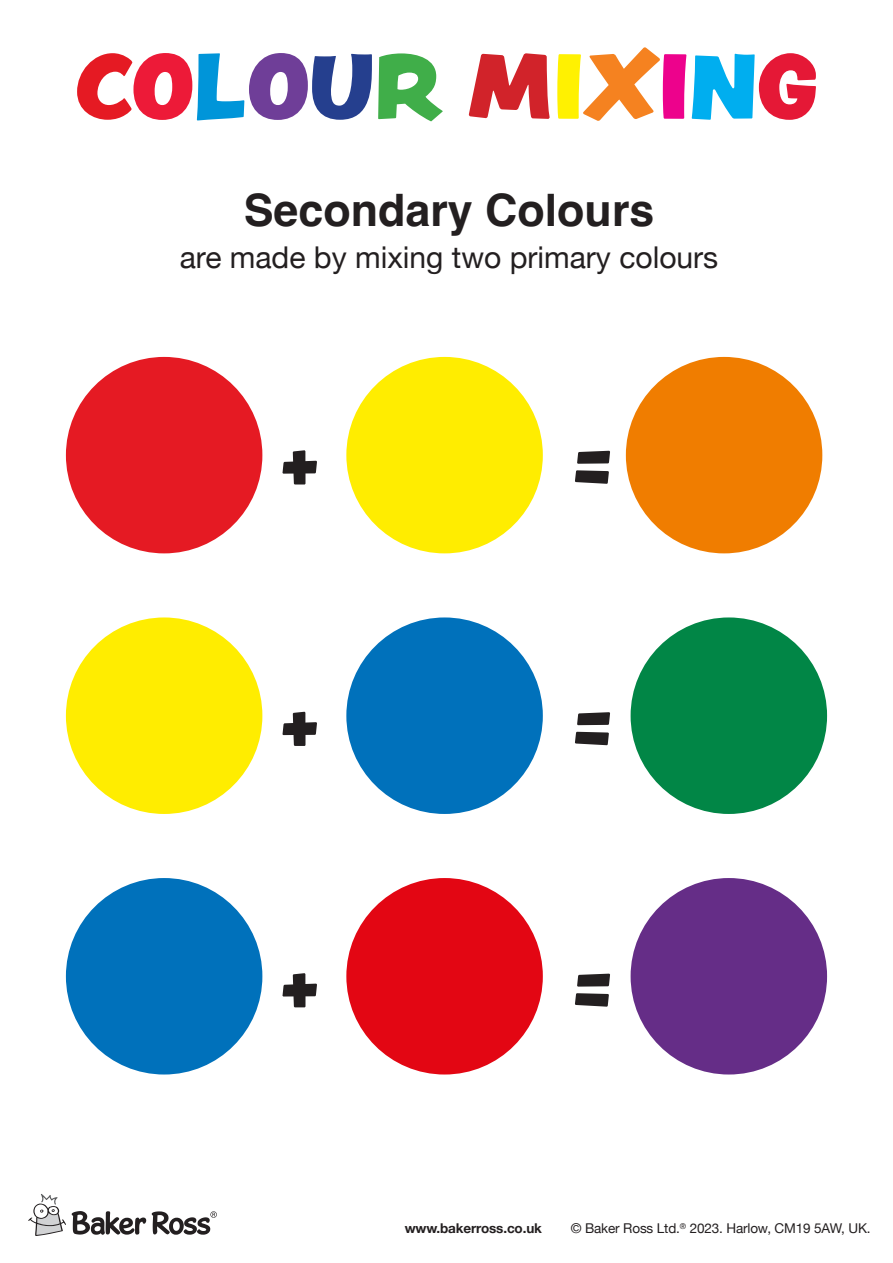
<style>
.page{position:relative;width:893px;height:1263px;background:#fff}
.page>*{position:absolute;margin:0;border:0;box-sizing:border-box;transform-origin:0 0}
.t1{font:80.7px "Peachy Keen JF";color:#e51a23}
.t2{font:75px "Peachy Keen JF";color:#231f20}
.t3{font:700 44.85px "Helvetica";color:#231f20}
.t4{font:30px "Helvetica Neue";color:#231f20}
.t5{font:13.5px "Helvetica Neue";letter-spacing:-.01em;color:#231f20}
.t6{font:700 13.5px "Helvetica Neue";letter-spacing:-.01em;color:#231f20}
.s1{color:#ed1a38}
.s2{color:#0095d9}
.s3{color:#6f3e98}
.s4{color:#253f8e}
.s5{color:#40ae49}
.s6{color:#d1232a}
.s7{color:#fff101}
.s8{color:#f58220}
.s9{color:#ed028c}
.s10{color:#00aeef}
.s11{color:#e51836}
</style>
<div class="page">
<svg style="left:28px;top:1194px;width:38px;height:42px"></svg>
<svg style="left:72px;top:1211px;width:145px;height:24px"></svg>
<div style="left:66px;top:357px;width:196px;height:196px;background:#e51a23;border-radius:50%"></div>
<div style="left:66px;top:617px;width:196px;height:197px;background:#ffed00;border-radius:50%"></div>
<div style="left:66px;top:878px;width:196px;height:196px;background:#0071bb;border-radius:50%"></div>
<div style="left:346px;top:357px;width:197px;height:196px;background:#ffed00;border-radius:50%"></div>
<div style="left:346px;top:617px;width:197px;height:197px;background:#0071bb;border-radius:50%"></div>
<div style="left:346px;top:878px;width:197px;height:196px;background:#e30613;border-radius:50%"></div>
<div style="left:626px;top:357px;width:196px;height:196px;background:#f07d00;border-radius:50%"></div>
<div style="left:631px;top:617px;width:196px;height:197px;background:#018646;border-radius:50%"></div>
<div style="left:631px;top:878px;width:196px;height:196px;background:#652d87;border-radius:50%"></div>
<p class="t1" style="left:76px;top:25px;width:743px">C<span class="s1">O</span><span class="s2">L</span><span class="s3">O</span><span class="s4">U</span><span class="s5">R</span> <span class="s6">M</span><span class="s7">I</span><span class="s8">X</span><span class="s9">I</span><span class="s10">N</span><span class="s11">G</span></p>
<p class="t3" style="left:244px;top:183px;width:412px">Secondary Colours</p>
<p class="t4" style="left:180px;top:236px;width:540px">are made by mixing two primary colours</p>
<p class="t2" style="left:279px;top:408px;width:45px">+</p>
<p class="t2" style="left:279px;top:670px;width:45px">+</p>
<p class="t2" style="left:570px;top:408px;width:46px">=</p>
<p class="t2" style="left:570px;top:670px;width:46px">=</p>
<p class="t2" style="left:279px;top:931px;width:45px">+</p>
<p class="t2" style="left:570px;top:931px;width:46px">=</p>
<p class="t6" style="left:405px;top:1217px;width:139px">www.bakerross.co.uk</p>
<p class="t5" style="left:571px;top:1218px;width:301px">© Baker Ross Ltd.<sup>®</sup> 2023. Harlow, CM19 5AW, UK.</p>
</div>
